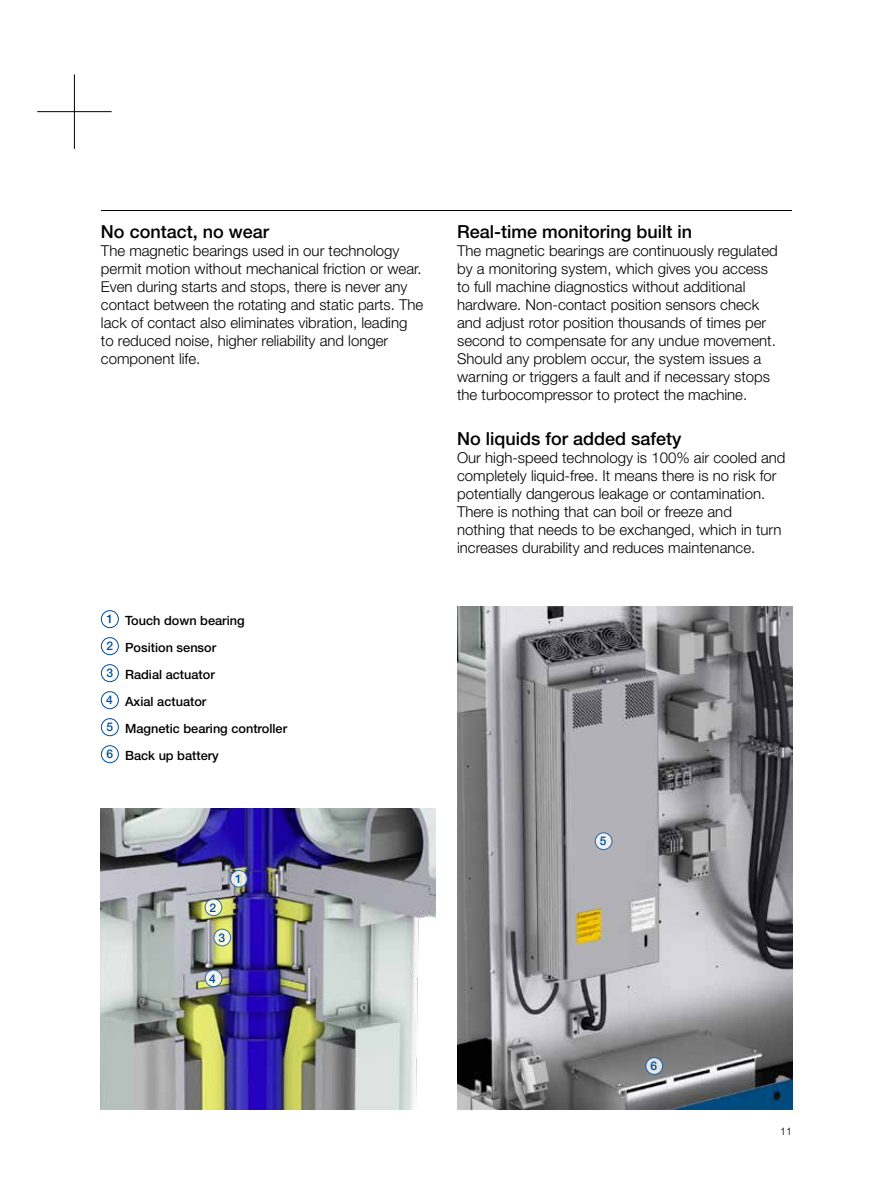
<style>
.page{position:relative;width:893px;height:1191px;background:#fff}
.page>*{position:absolute;margin:0;border:0;box-sizing:border-box;transform-origin:0 0}
.t1{font:500 18px "Helvetica Neue LT Pro";color:#000}
.t2{font:300 15px/18px "Helvetica Neue LT Pro";color:#000}
.t3{font:500 12.75px/27px "Helvetica Neue LT Pro";color:#000}
.t4{font:500 12px "Helvetica Neue LT Pro";color:#004d9d}
.t5{font:300 10.5px "Helvetica Neue LT Pro";color:#000}
.s1{font-size:12px;color:#004d9d}
</style>
<div class="page">
<hr style="left:101px;top:210px;width:691px;height:1px;background:#000">
<hr style="left:37px;top:111px;width:75px;height:1px;background:#000">
<hr style="left:74px;top:74px;width:1px;height:75px;background:#000">
<img style="left:101px;top:808px;width:335px;height:301px">
<img style="left:457px;top:607px;width:335px;height:502px">
<div style="left:101px;top:610px;width:18px;height:18px;border:1px solid #004d9d;border-radius:50%"></div>
<div style="left:101px;top:637px;width:18px;height:18px;border:1px solid #004d9d;border-radius:50%"></div>
<div style="left:101px;top:664px;width:18px;height:18px;border:1px solid #004d9d;border-radius:50%"></div>
<div style="left:101px;top:691px;width:18px;height:18px;border:1px solid #004d9d;border-radius:50%"></div>
<div style="left:101px;top:718px;width:18px;height:18px;border:1px solid #004d9d;border-radius:50%"></div>
<div style="left:101px;top:745px;width:18px;height:18px;border:1px solid #004d9d;border-radius:50%"></div>
<svg style="left:595px;top:833px;width:17px;height:16px"></svg>
<div style="left:595px;top:832px;width:17px;height:18px;border:1px solid #004d9d;border-radius:50%"></div>
<svg style="left:646px;top:1057px;width:17px;height:17px"></svg>
<div style="left:645px;top:1057px;width:18px;height:17px;border:1px solid #004d9d;border-radius:50%"></div>
<svg style="left:231px;top:870px;width:16px;height:17px"></svg>
<div style="left:230px;top:870px;width:18px;height:17px;border:1px solid #004d9d;border-radius:50%"></div>
<svg style="left:205px;top:970px;width:17px;height:16px"></svg>
<div style="left:205px;top:969px;width:17px;height:18px;border:1px solid #004d9d;border-radius:50%"></div>
<svg style="left:214px;top:929px;width:17px;height:17px"></svg>
<div style="left:214px;top:928px;width:17px;height:18px;border:1px solid #004d9d;border-radius:50%"></div>
<svg style="left:205px;top:899px;width:17px;height:16px"></svg>
<div style="left:205px;top:898px;width:17px;height:18px;border:1px solid #004d9d;border-radius:50%"></div>
<p class="t1" style="left:101px;top:220px;width:170px">No contact, no wear</p>
<p class="t2" style="left:101px;top:241px;width:324px">The magnetic bearings used in our technology permit motion without mechanical friction or wear.<br>Even during starts and stops, there is never any contact between the rotating and static parts. The lack of contact also eliminates vibration, leading to reduced noise, higher reliability and longer component life.</p>
<p class="t3" style="left:106px;top:606px;width:182px"><span class="s1">1</span> Touch down bearing<br><span class="s1">2</span> Position sensor<br><span class="s1">3</span> Radial actuator<br><span class="s1">4</span> Axial actuator<br><span class="s1">5</span> Magnetic bearing controller<br><span class="s1">6</span> Back up battery</p>
<p class="t4" style="left:210px;top:900px;width:8px">2</p>
<p class="t4" style="left:219px;top:930px;width:8px">3</p>
<p class="t4" style="left:235px;top:871px;width:8px">1</p>
<p class="t4" style="left:209px;top:971px;width:8px">4</p>
<p class="t1" style="left:457px;top:220px;width:237px">Real-time monitoring built in</p>
<p class="t2" style="left:457px;top:241px;width:322px">The magnetic bearings are continuously regulated by a monitoring system, which gives you access to full machine diagnostics without additional hardware. Non-contact position sensors check and adjust rotor position thousands of times per second to compensate for any undue movement.<br>Should any problem occur, the system issues a warning or triggers a fault and if necessary stops the turbocompressor to protect the machine.</p>
<p class="t1" style="left:457px;top:427px;width:226px">No liquids for added safety</p>
<p class="t2" style="left:457px;top:448px;width:330px">Our high-speed technology is 100% air cooled and completely liquid-free. It means there is no risk for potentially dangerous leakage or contamination.<br>There is nothing that can boil or freeze and<br>nothing that needs to be exchanged, which in turn increases durability and reduces maintenance.</p>
<p class="t4" style="left:600px;top:834px;width:8px">5</p>
<p class="t4" style="left:650px;top:1058px;width:8px">6</p>
<p class="t5" style="left:780px;top:1124px;width:13px">11</p>
</div>
